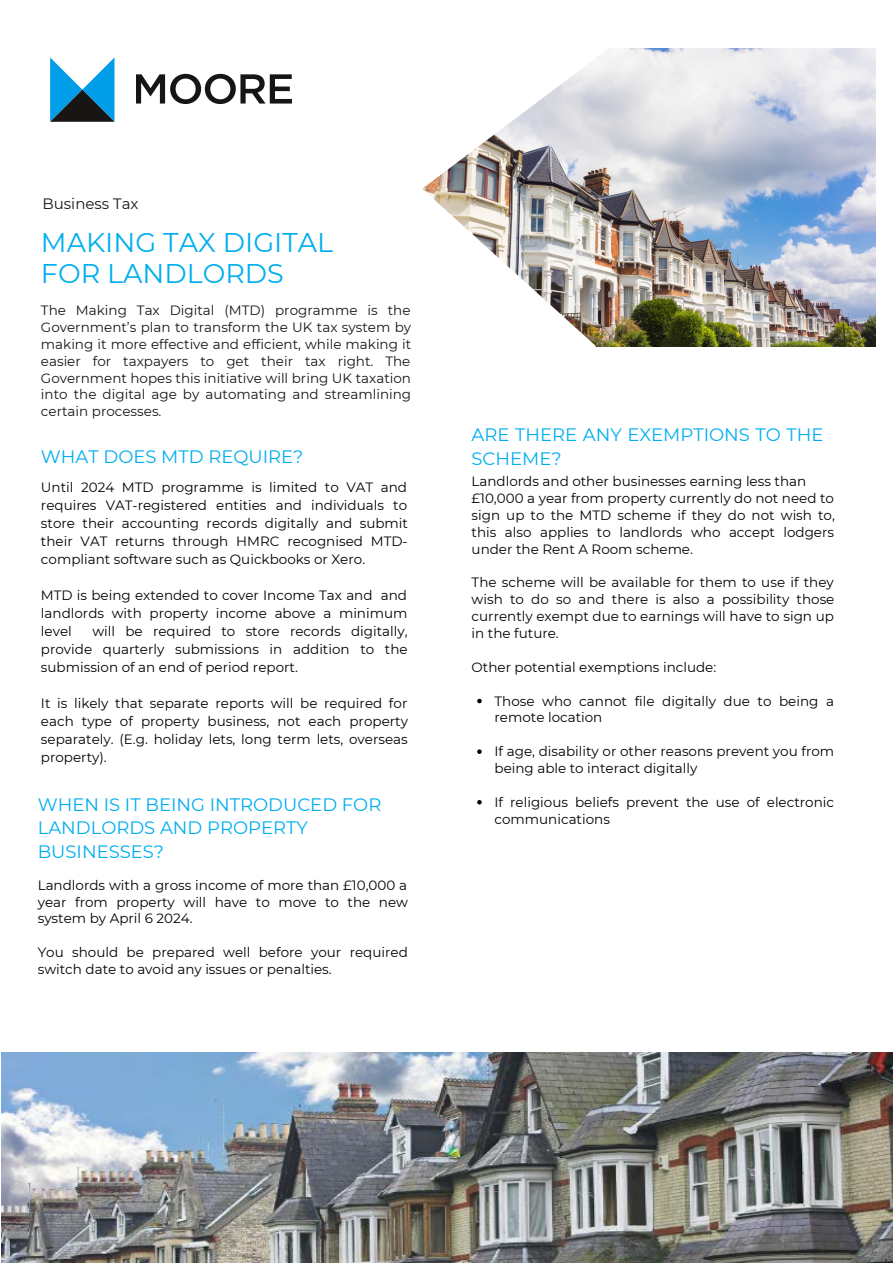
<style>
.page{position:relative;width:893px;height:1264px;background:#fff}
.page>*{position:absolute;margin:0;border:0;box-sizing:border-box;transform-origin:0 0}
.t1{font:27px/31.5px "Montserrat";color:#00aeef}
.t2{font:18px/23.5px "Montserrat";color:#00aeef}
.t3{font:15px "Montserrat";color:#171615}
.t4{font:13.5px/16.8px "Montserrat";color:#000;text-align:justify}
.t5{font:13.5px/16.8px "Montserrat";color:#171615;text-align:justify}
</style>
<div class="page">
<svg style="left:50px;top:57px;width:64px;height:65px"></svg>
<svg style="left:136px;top:74px;width:156px;height:30px"></svg>
<img style="left:1px;top:1052px;width:891px;height:210px">
<img style="left:596px;top:49px;width:279px;height:297px">
<svg style="left:539px;top:48px;width:95px;height:175px"></svg>
<svg style="left:477px;top:698px;width:4px;height:5px"></svg>
<svg style="left:477px;top:749px;width:4px;height:5px"></svg>
<svg style="left:477px;top:800px;width:4px;height:4px"></svg>
<svg style="left:276px;top:101px;width:320px;height:246px"></svg>
<p class="t3" style="left:43px;top:194px;width:97px">Business Tax</p>
<h1 class="t1" style="left:41px;top:226px;width:294px">MAKING TAX DIGITAL<br>FOR LANDLORDS</h1>
<p class="t5" style="left:41px;top:302px;width:372px">The Making Tax Digital (MTD) programme is the Government’s plan to transform the UK tax system by making it more effective and efficient, while making it easier for taxpayers to get their tax right. The Government hopes this initiative will bring UK taxation into the digital age by automating and streamlining certain processes.</p>
<h2 class="t2" style="left:41px;top:444px;width:264px">WHAT DOES MTD REQUIRE?</h2>
<p class="t4" style="left:41px;top:478px;width:368px;line-height:18px">Until 2024 MTD programme is limited to VAT and requires VAT-registered entities and individuals to store their accounting records digitally and submit their VAT returns through HMRC recognised MTD&shy;compliant software such as Quickbooks or Xero.</p>
<p class="t4" style="left:41px;top:586px;width:368px;line-height:18px">MTD is being extended to cover Income Tax and and landlords with property income above a minimum level</p>
<p class="t4" style="left:41px;top:622px;width:368px;line-height:18px;text-indent:51px">will be required to store records digitally, provide quarterly submissions in addition to the submission of an end of period report.</p>
<p class="t4" style="left:41px;top:693px;width:368px;line-height:18px">It is likely that separate reports will be required for each type of property business, not each property separately. (E.g. holiday lets, long term lets, overseas property).</p>
<h2 class="t2" style="left:38px;top:792px;width:345px">WHEN IS IT BEING INTRODUCED FOR<br>LANDLORDS AND PROPERTY<br>BUSINESSES?</h2>
<p class="t4" style="left:38px;top:876px;width:372px">Landlords with a gross income of more than £10,000 a year from property will have to move to the new system by April 6 2024.</p>
<p class="t4" style="left:38px;top:943px;width:371px">You should be prepared well before your required switch date to avoid any issues or penalties.</p>
<h2 class="t2" style="left:471px;top:423px;width:353px">ARE THERE ANY EXEMPTIONS TO THE<br>SCHEME?</h2>
<p class="t4" style="left:471px;top:473px;width:365px;text-align:left">Landlords and other businesses earning less than £10,000 a year from property currently do not need to sign up to the MTD scheme if they do not wish to, this also applies to landlords who accept lodgers under the Rent A Room scheme.</p>
<p class="t4" style="left:471px;top:574px;width:364px">The scheme will be available for them to use if they wish to do so and there is also a possibility those currently exempt due to earnings will have to sign up in the future.</p>
<p class="t4" style="left:471px;top:658px;width:246px">Other potential exemptions include:</p>
<p class="t4" style="left:494px;top:692px;width:341px">Those who cannot file digitally due to being a remote location</p>
<p class="t4" style="left:494px;top:743px;width:341px">If age, disability or other reasons prevent you from being able to interact digitally</p>
<p class="t4" style="left:494px;top:793px;width:341px">If religious beliefs prevent the use of electronic communications</p>
</div>
